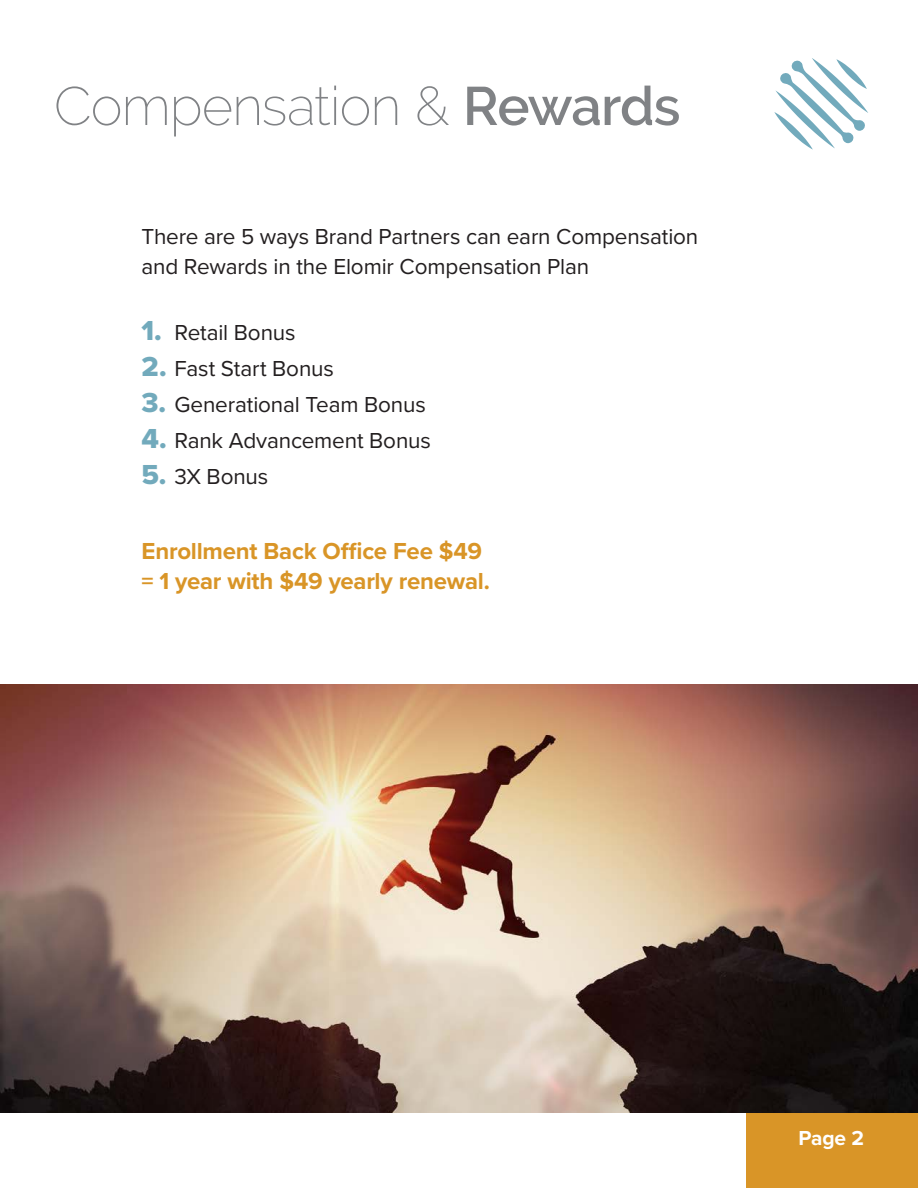
<style>
.page{position:relative;width:918px;height:1188px;background:#fff}
.page>*{position:absolute;margin:0;border:0;box-sizing:border-box;transform-origin:0 0}
.t1{font:200 54px "Raleway";letter-spacing:-.015em;color:#808285}
.t2{font:700 24px "Proxima Nova";letter-spacing:-.01em;color:#d99527}
.List{font:22.5px/30px "Proxima Nova";letter-spacing:-.005em;color:#231f20}
.t3{font:700 21px "Proxima Nova";color:#fff}
.s1{font-weight:600}
.s2{font-family:"Proxima Nova Extrabld";font-size:28.5px;color:#72aabc}
</style>
<div class="page">
<div style="left:747px;top:1112px;width:171px;height:76px;background:#d99527"></div>
<img style="left:0;top:685px;width:918px;height:427px">
<svg style="left:774px;top:58px;width:94px;height:92px"></svg>
<p class="t1" style="left:54px;top:74px;width:628px">Compensation &amp; <span class="s1">Rewards</span></p>
<p class="List" style="left:141px;top:221px;width:558px">There are 5 ways Brand Partners can earn Compensation and Rewards in the Elomir Compensation Plan</p>
<p class="List" style="left:141px;top:317px;width:156px"><span class="s2">1.</span> Retail Bonus</p>
<p class="List" style="left:141px;top:353px;width:194px"><span class="s2">2.</span> Fast Start Bonus</p>
<p class="List" style="left:141px;top:389px;width:286px"><span class="s2">3.</span> Generational Team Bonus</p>
<p class="List" style="left:141px;top:425px;width:291px"><span class="s2">4.</span> Rank Advancement Bonus</p>
<p class="List" style="left:141px;top:461px;width:128px"><span class="s2">5.</span> 3X Bonus</p>
<p class="t2" style="left:141px;top:533px;width:342px">Enrollment Back Office Fee $49</p>
<p class="t2" style="left:141px;top:563px;width:350px">= 1 year with $49 yearly renewal.</p>
<p class="t3" style="left:798px;top:1123px;width:67px">Page 2</p>
</div>
